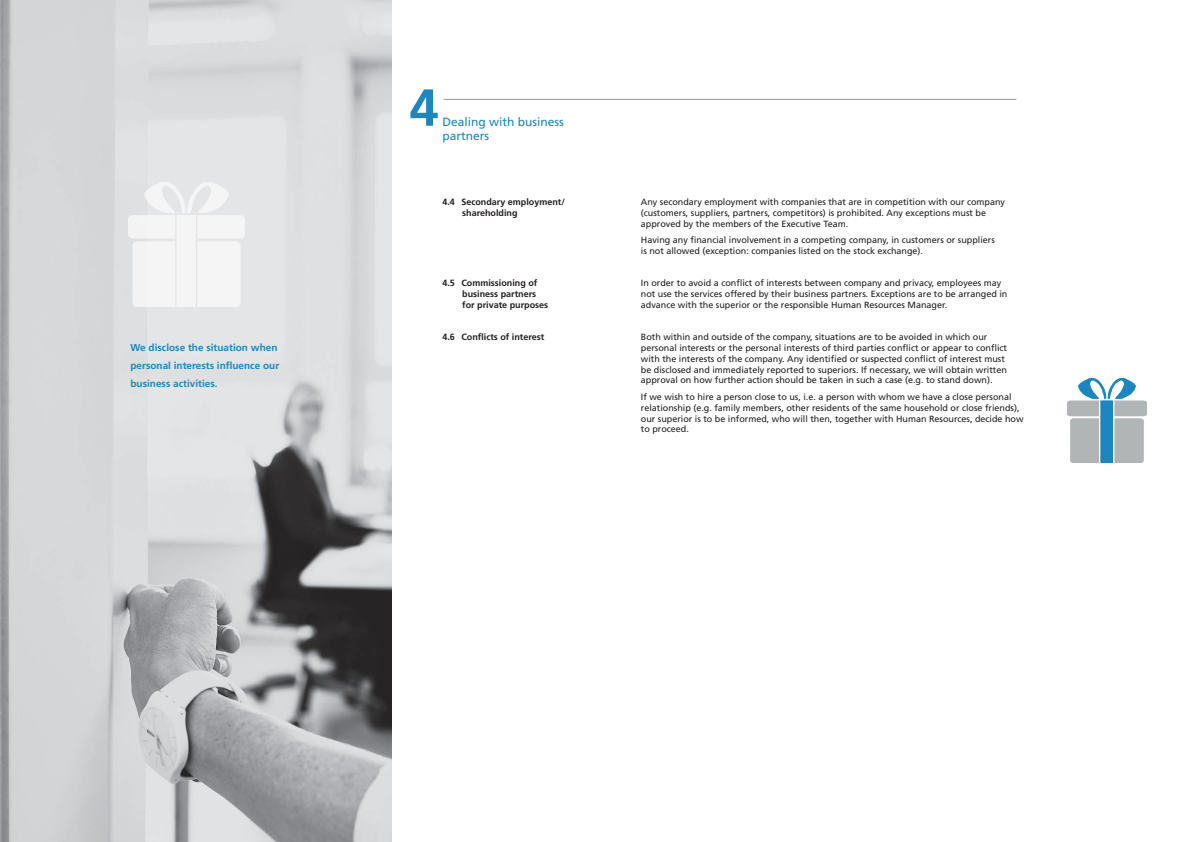
<style>
.page{position:relative;width:1191px;height:842px;background:#fff}
.page>*{position:absolute;margin:0;border:0;box-sizing:border-box;transform-origin:0 0}
.t1{font:700 52px "Frutiger LT Std";color:#1c86bf}
.t2{font:12px/14.4px "Frutiger LT Std";color:#1c86bf}
.t3{font:700 10px/18px "Frutiger LT Std";color:#1c86bf}
.t4{font:9px/10.8px "Frutiger LT Std";color:#231f20}
.t5{font:700 9px/10.8px "Frutiger LT Std";color:#231f20}
</style>
<div class="page">
<img style="left:0;top:0;width:391px;height:842px">
<img style="left:129px;top:182px;width:116px;height:125px">
<img style="left:1068px;top:378px;width:78px;height:85px">
<hr style="left:443px;top:99px;width:573px;height:1px;background:#939598">
<p class="t3" style="left:130px;top:338px;width:150px">We disclose the situation when personal interests influence our business activities.</p>
<h1 class="t1" style="left:409px;top:77px;width:30px">4</h1>
<h2 class="t2" style="left:442px;top:114px;width:123px">Dealing with business partners</h2>
<p class="t5" style="left:462px;top:197px;width:104px;text-indent:-20px">4.4 Secondary employment/ shareholding</p>
<p class="t4" style="left:641px;top:197px;width:366px">Any secondary employment with companies that are in competition with our company (customers, suppliers, partners, competitors) is prohibited. Any exceptions must be approved by the members of the Executive Team.</p>
<p class="t4" style="left:641px;top:235px;width:355px">Having any financial involvement in a competing company, in customers or suppliers is not allowed (exception: companies listed on the stock exchange).</p>
<p class="t5" style="left:462px;top:278px;width:88px;text-indent:-20px">4.5 Commissioning of business partners for private purposes</p>
<p class="t4" style="left:641px;top:278px;width:368px">In order to avoid a conflict of interests between company and privacy, employees may not use the services offered by their business partners. Exceptions are to be arranged in advance with the superior or the responsible Human Resources Manager.</p>
<p class="t5" style="left:442px;top:332px;width:103px">4.6 Conflicts of interest</p>
<p class="t4" style="left:641px;top:332px;width:368px">Both within and outside of the company, situations are to be avoided in which our personal interests or the personal interests of third parties conflict or appear to conflict with the interests of the company. Any identified or suspected conflict of interest must be disclosed and immediately reported to superiors. If necessary, we will obtain written approval on how further action should be taken in such a case (e.g. to stand down).</p>
<p class="t4" style="left:641px;top:391px;width:384px">If we wish to hire a person close to us, i.e. a person with whom we have a close personal relationship (e.g. family members, other residents of the same household or close friends), our superior is to be informed, who will then, together with Human Resources, decide how to proceed.</p>
</div>
